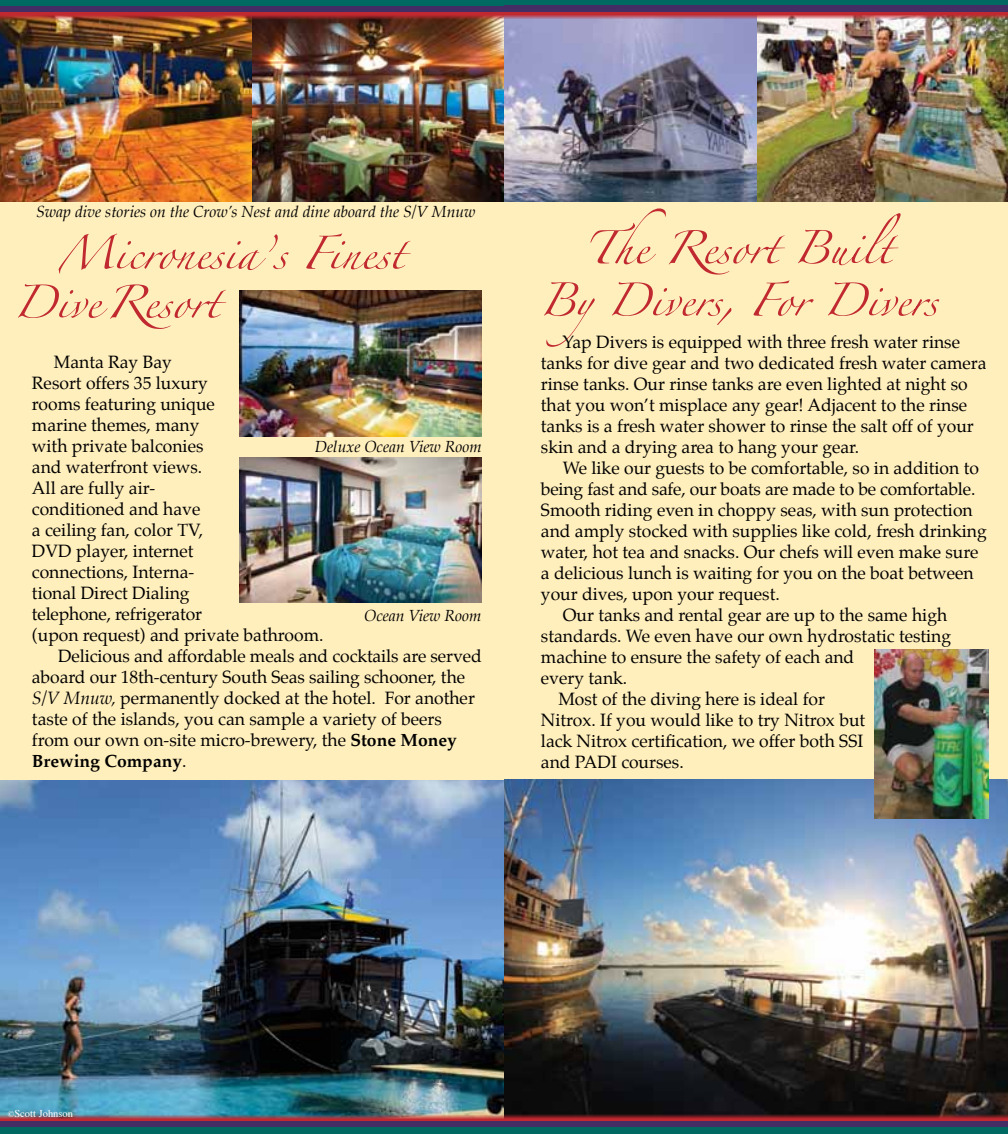
<style>
.page{position:relative;width:1008px;height:1134px;background:#fff}
.page>*{position:absolute;margin:0;border:0;box-sizing:border-box;transform-origin:0 0}
.t1{font:17.5px/21px "Palatino";color:#000}
.t2{font:700 17.5px "Palatino";color:#000}
.t3{font:italic 15.75px "Palatino";color:#000}
.t4{font:10.5px "Times";color:#fff}
.s1{font-style:italic}
.s2{font-weight:700}
.s3{font-weight:400}
.s4{font-size:8.75px}
</style>
<div class="page">
<div style="left:0;top:8px;width:504px;height:834px;background:#ffefbd"></div>
<img style="left:252px;top:20px;width:252px;height:181px">
<img style="left:0;top:20px;width:252px;height:181px">
<img style="left:0;top:780px;width:1008px;height:333px">
<svg style="left:18px;top:284px;width:208px;height:45px"></svg>
<svg style="left:59px;top:234px;width:352px;height:40px"></svg>
<img style="left:239px;top:290px;width:242px;height:146px">
<img style="left:239px;top:458px;width:242px;height:144px">
<div style="left:0;top:6px;width:504px;height:6px;background:#442d65"></div>
<svg style="left:0;top:12px;width:504px;height:8px;background:#a8322b"></svg>
<div style="left:0;top:0;width:504px;height:6px;background:#006a62"></div>
<div style="left:0;top:1121px;width:504px;height:6px;background:#442d65"></div>
<img style="left:0;top:1113px;width:504px;height:8px">
<div style="left:0;top:1127px;width:504px;height:7px;background:#006a62"></div>
<svg style="left:504px;top:20px;width:504px;height:821px;background:#dbd3b6"></svg>
<img style="left:757px;top:20px;width:251px;height:181px">
<svg style="left:544px;top:208px;width:395px;height:139px;background:#fae1b3"></svg>
<div style="left:504px;top:0;width:504px;height:6px;background:#006a62"></div>
<div style="left:504px;top:1127px;width:504px;height:7px;background:#006a62"></div>
<img style="left:875px;top:650px;width:114px;height:168px">
<div style="left:504px;top:1120px;width:504px;height:7px;background:#442d65"></div>
<svg style="left:504px;top:1113px;width:504px;height:7px;background:#6a1b1f"></svg>
<div style="left:504px;top:5px;width:504px;height:7px;background:#442d65"></div>
<svg style="left:504px;top:12px;width:504px;height:8px;background:#ba5a64"></svg>
<p class="t3" style="left:36px;top:199px;width:441px">Swap dive stories on the Crow’s Nest and dine aboard the S/V Mnuw</p>
<p class="t1" style="left:54px;top:351px;width:120px">Manta Ray Bay</p>
<p class="t1" style="left:32px;top:372px;width:177px">Resort offers 35 luxury</p>
<p class="t1" style="left:32px;top:393px;width:185px">rooms featuring unique</p>
<p class="t1" style="left:32px;top:414px;width:169px">marine themes, many</p>
<p class="t1" style="left:32px;top:435px;width:173px">with private balconies</p>
<p class="t1" style="left:32px;top:456px;width:172px">and waterfront views.</p>
<p class="t1" style="left:32px;top:477px;width:125px">All are fully air-</p>
<p class="t1" style="left:32px;top:498px;width:170px">conditioned and have</p>
<p class="t1" style="left:32px;top:519px;width:173px">a ceiling fan, color TV,</p>
<p class="t1" style="left:32px;top:540px;width:163px">DVD player, internet</p>
<p class="t1" style="left:32px;top:561px;width:164px">connections, Interna-</p>
<p class="t1" style="left:32px;top:582px;width:159px">tional Direct Dialing</p>
<p class="t1" style="left:32px;top:603px;width:172px">telephone, refrigerator</p>
<p class="t1" style="left:32px;top:624px;width:293px">(upon request) and private bathroom.</p>
<p class="t1" style="left:58px;top:645px;width:425px">Delicious and affordable meals and cocktails are served</p>
<p class="t1" style="left:32px;top:666px;width:435px">aboard our 18th-century South Seas sailing schooner, the</p>
<p class="t1" style="left:32px;top:687px;width:444px"><span class="s1">S/V Mnuw,</span> permanently docked at the hotel. For another</p>
<p class="t1" style="left:32px;top:708px;width:411px">taste of the islands, you can sample a variety of beers</p>
<p class="t1" style="left:32px;top:729px;width:426px">from our own on-site micro-brewery, the <span class="s2">Stone Money</span></p>
<p class="t2" style="left:32px;top:746px;width:156px">Brewing Company<span class="s3">.</span></p>
<p class="t3" style="left:315px;top:434px;width:168px">Deluxe Ocean View Room</p>
<p class="t3" style="left:364px;top:603px;width:119px">Ocean View Room</p>
<p class="t1" style="left:541px;top:332px;width:447px;text-indent:22px">Yap Divers is equipped with three fresh water rinse tanks for dive gear and two dedicated fresh water camera rinse tanks. Our rinse tanks are even lighted at night so that you won’t misplace any gear! Adjacent to the rinse tanks is a fresh water shower to rinse the salt off of your skin and a drying area to hang your gear.</p>
<p class="t1" style="left:563px;top:458px;width:418px">We like our guests to be comfortable, so in addition to</p>
<p class="t1" style="left:541px;top:479px;width:436px">being fast and safe, our boats are made to be comfortable.</p>
<p class="t1" style="left:541px;top:500px;width:433px">Smooth riding even in choppy seas, with sun protection</p>
<p class="t1" style="left:541px;top:521px;width:447px">and amply stocked with supplies like cold, fresh drinking</p>
<p class="t1" style="left:541px;top:542px;width:439px">water, hot tea and snacks. Our chefs will even make sure</p>
<p class="t1" style="left:541px;top:563px;width:434px">a delicious lunch is waiting for you on the boat between</p>
<p class="t1" style="left:541px;top:584px;width:240px">your dives, upon your request.</p>
<p class="t1" style="left:563px;top:605px;width:386px">Our tanks and rental gear are up to the same high</p>
<p class="t1" style="left:541px;top:626px;width:412px">standards. We even have our own hydrostatic testing</p>
<p class="t1" style="left:541px;top:647px;width:315px">machine to ensure the safety of each and</p>
<p class="t1" style="left:541px;top:668px;width:88px">every tank.</p>
<p class="t1" style="left:558px;top:689px;width:268px">Most of the diving here is ideal for</p>
<p class="t1" style="left:541px;top:710px;width:326px">Nitrox. If you would like to try Nitrox but</p>
<p class="t1" style="left:541px;top:731px;width:324px">lack Nitrox certification, we offer both SSI</p>
<p class="t1" style="left:541px;top:752px;width:144px">and PADI courses.</p>
<p class="t4" style="left:8px;top:1104px;width:67px"><span class="s4">©</span>Scott Johnson</p>
</div>
